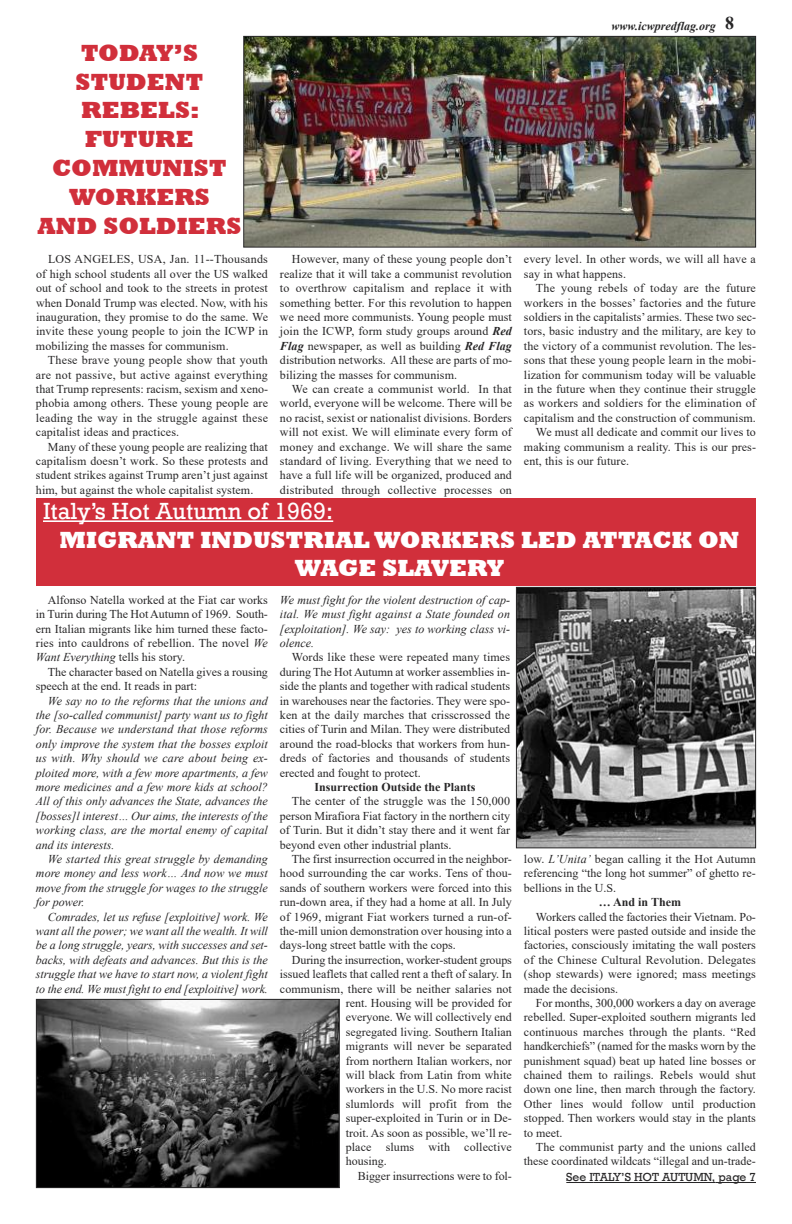
<style>
.page{position:relative;width:792px;height:1224px;background:#fff}
.page>*{position:absolute;margin:0;border:0;box-sizing:border-box;transform-origin:0 0}
.t1{font:800 24px/28.8px "Rockwell";color:#d12f3b;text-align:center}
.t2{font:800 24px/28.8px "Rockwell";color:#fff;text-align:center}
.t3{font:24px "Rockwell";color:#fff}
.t4{font:12px/14.4px "Times New Roman";letter-spacing:.01em;color:#272627;text-align:justify}
.t5{font:italic 12px/14.4px "Times New Roman";color:#272627;text-align:justify}
.t6{font:12px "Times New Roman";letter-spacing:-.01em;color:#272627}
.t7{font:700 12px "Times New Roman";color:#272627}
.t8{font:12px "Rockwell";color:#272627}
.t9{font:italic 700 12px "Times New Roman";color:#272627}
.s1{font-style:normal;font-size:18px}
.s2{font-weight:700;font-style:italic}
.s3{font-style:italic}
</style>
<div class="page">
<div style="left:36px;top:498px;width:720px;height:88px;background:#d12f3b"></div>
<hr style="left:43px;top:520px;width:290px;height:2px;background:#fff">
<img style="left:245px;top:38px;width:509px;height:207px">
<div style="left:243px;top:36px;width:513px;height:211px;border:1px solid #272627"></div>
<svg style="left:566px;top:1182px;width:27px;height:1px"></svg>
<hr style="left:593px;top:1182px;width:122px;height:1px;background:#272627">
<hr style="left:715px;top:1182px;width:41px;height:1px;background:#272627">
<img style="left:518px;top:589px;width:236px;height:257px">
<div style="left:516px;top:587px;width:240px;height:261px;border:1px solid #272627"></div>
<img style="left:38px;top:1001px;width:300px;height:185px">
<div style="left:36px;top:999px;width:304px;height:189px;border:1px solid #272627"></div>
<h1 class="t1" style="left:38px;top:38px;width:205px">TODAY’S<br>STUDENT<br>REBELS:<br>FUTURE<br>COMMUNIST<br>WORKERS<br>AND SOLDIERS</h1>
<p class="t4" style="left:36px;top:252px;width:234px;text-indent:12px">LOS ANGELES, USA, Jan. 11--Thousands of high school students all over the US walked out of school and took to the streets in protest when Donald Trump was elected. Now, with his inauguration, they promise to do the same. We invite these young people to join the ICWP in mobilizing the masses for communism.</p>
<p class="t4" style="left:36px;top:353px;width:234px;text-indent:12px">These brave young people show that youth are not passive, but active against everything that Trump represents: racism, sexism and xeno&shy;phobia among others. These young people are leading the way in the struggle against these capitalist ideas and practices.</p>
<p class="t4" style="left:36px;top:439px;width:234px;text-indent:12px">Many of these young people are realizing that capitalism doesn’t work. So these protests and student strikes against Trump aren’t just against him, but against the whole capitalist system.</p>
<p class="t9" style="left:612px;top:19px;width:124px">www.icwpredflag.org <span class="s1">8</span></p>
<p class="t4" style="left:280px;top:252px;width:234px;text-indent:12px">However, many of these young people don’t realize that it will take a communist revolution to overthrow capitalism and replace it with something better. For this revolution to happen we need more communists. Young people must join the ICWP, form study groups around <span class="s2">Red Flag</span> newspaper, as well as building <span class="s2">Red Flag </span>distribution networks. All these are parts of mo&shy;bilizing the masses for communism.</p>
<p class="t4" style="left:280px;top:382px;width:234px;text-indent:12px">We can create a communist world. In that world, everyone will be welcome. There will be no racist, sexist or nationalist divisions. Borders will not exist. We will eliminate every form of money and exchange. We will share the same standard of living. Everything that we need to have a full life will be organized, produced and distributed through collective processes on</p>
<p class="t4" style="left:524px;top:252px;width:234px">every level. In other words, we will all have a say in what happens.</p>
<p class="t4" style="left:536px;top:281px;width:222px">The young rebels of today are the future</p>
<p class="t4" style="left:524px;top:295px;width:233px">workers in the bosses’ factories and the future</p>
<p class="t4" style="left:524px;top:310px;width:234px">soldiers in the capitalists’ armies. These two sec-</p>
<p class="t4" style="left:524px;top:324px;width:233px">tors, basic industry and the military, are key to</p>
<p class="t4" style="left:524px;top:339px;width:234px">the victory of a communist revolution. The les-</p>
<p class="t4" style="left:524px;top:353px;width:234px">sons that these young people learn in the mobi-</p>
<p class="t4" style="left:524px;top:367px;width:234px">lization for communism today will be valuable</p>
<p class="t4" style="left:524px;top:382px;width:234px">in the future when they continue their struggle</p>
<p class="t4" style="left:524px;top:396px;width:233px">as workers and soldiers for the elimination of</p>
<p class="t4" style="left:524px;top:411px;width:233px">capitalism and the construction of communism.</p>
<p class="t4" style="left:536px;top:425px;width:221px">We must all dedicate and commit our lives to</p>
<p class="t4" style="left:524px;top:439px;width:234px">making communism a reality. This is our pres-</p>
<p class="t4" style="left:524px;top:454px;width:107px">ent, this is our future.</p>
<h1 class="t3" style="left:43px;top:496px;width:292px">Italy’s Hot Autumn of 1969:</h1>
<h1 class="t2" style="left:60px;top:525px;width:681px">MIGRANT INDUSTRIAL WORKERS LED ATTACK ON<br>WAGE SLAVERY</h1>
<p class="t4" style="left:36px;top:593px;width:234px;text-indent:12px">Alfonso Natella worked at the Fiat car works in Turin during The Hot Autumn of 1969. South&shy;ern Italian migrants like him turned these facto&shy;ries into cauldrons of rebellion. The novel <span class="s3">We Want Everything</span> tells his story.</p>
<p class="t4" style="left:36px;top:665px;width:233px;text-indent:12px">The character based on Natella gives a rousing speech at the end. It reads in part:</p>
<p class="t5" style="left:36px;top:693px;width:234px;text-indent:12px">We say no to the reforms that the unions and the [so-called communist] party want us to fight for. Because we understand that those reforms only improve the system that the bosses exploit us with. Why should we care about being ex&shy;ploited more, with a few more apartments, a few more medicines and a few more kids at school?<br>All of this only advances the State, advances the [bosses]l interest… Our aims, the interests of the working class, are the mortal enemy of capital and its interests.</p>
<p class="t5" style="left:36px;top:852px;width:234px;text-indent:12px">We started this great struggle by demanding more money and less work… And now we must move from the struggle for wages to the struggle for power.</p>
<p class="t5" style="left:36px;top:909px;width:234px;text-indent:12px">Comrades, let us refuse [exploitive] work. We want all the power; we want all the wealth. It will be a long struggle, years, with successes and set&shy;backs, with defeats and advances. But this is the struggle that we have to start now, a violent fight to the end. We must fight to end [exploitive] work.</p>
<p class="t5" style="left:280px;top:593px;width:232px">We must fight for the violent destruction of cap&shy;ital. We must fight against a State founded on [exploitation]. We say: yes to working class vi&shy;olence.</p>
<p class="t4" style="left:280px;top:650px;width:232px;text-indent:12px">Words like these were repeated many times during The Hot Autumn at worker assemblies in&shy;side the plants and together with radical students in warehouses near the factories. They were spo&shy;ken at the daily marches that crisscrossed the cities of Turin and Milan. They were distributed around the road-blocks that workers from hun&shy;dreds of factories and thousands of students erected and fought to protect.</p>
<p class="t7" style="left:315px;top:780px;width:162px">Insurrection Outside the Plants</p>
<p class="t4" style="left:280px;top:794px;width:232px;text-indent:12px">The center of the struggle was the 150,000 person Mirafiora Fiat factory in the northern city of Turin. But it didn’t stay there and it went far beyond even other industrial plants.</p>
<p class="t4" style="left:280px;top:852px;width:234px;text-indent:12px">The first insurrection occurred in the neighbor&shy;hood surrounding the car works. Tens of thou&shy;sands of southern workers were forced into this run-down area, if they had a home at all. In July of 1969, migrant Fiat workers turned a run-of&shy;the-mill union demonstration over housing into a days-long street battle with the cops.</p>
<p class="t6" style="left:292px;top:953px;width:221px">During the insurrection, worker-student groups</p>
<p class="t4" style="left:280px;top:967px;width:234px">issued leaflets that called rent a theft of salary. In</p>
<p class="t4" style="left:280px;top:981px;width:234px">communism, there will be neither salaries not</p>
<p class="t4" style="left:346px;top:996px;width:168px">rent. Housing will be provided for</p>
<p class="t4" style="left:346px;top:1010px;width:168px">everyone. We will collectively end</p>
<p class="t4" style="left:346px;top:1025px;width:168px">segregated living. Southern Italian</p>
<p class="t4" style="left:346px;top:1039px;width:168px">migrants will never be separated</p>
<p class="t4" style="left:346px;top:1053px;width:168px">from northern Italian workers, nor</p>
<p class="t4" style="left:346px;top:1068px;width:168px">will black from Latin from white</p>
<p class="t4" style="left:346px;top:1082px;width:168px">workers in the U.S. No more racist</p>
<p class="t4" style="left:346px;top:1097px;width:168px">slumlords will profit from the</p>
<p class="t4" style="left:346px;top:1111px;width:168px">super-exploited in Turin or in De-</p>
<p class="t4" style="left:346px;top:1125px;width:168px">troit. As soon as possible, we’ll re-</p>
<p class="t4" style="left:346px;top:1140px;width:168px">place slums with collective</p>
<p class="t4" style="left:346px;top:1154px;width:43px">housing.</p>
<p class="t4" style="left:358px;top:1169px;width:156px">Bigger insurrections were to fol-</p>
<p class="t4" style="left:524px;top:852px;width:233px">low. <span class="s3">L’Unita’</span> began calling it the Hot Autumn referencing “the long hot summer” of ghetto re&shy;bellions in the U.S.</p>
<p class="t7" style="left:599px;top:895px;width:84px">… And in Them</p>
<p class="t4" style="left:524px;top:909px;width:234px;text-indent:12px">Workers called the factories their Vietnam. Po&shy;litical posters were pasted outside and inside the factories, consciously imitating the wall posters of the Chinese Cultural Revolution. Delegates (shop stewards) were ignored; mass meetings made the decisions.</p>
<p class="t4" style="left:524px;top:996px;width:234px;text-indent:12px">For months, 300,000 workers a day on average rebelled. Super-exploited southern migrants led continuous marches through the plants. “Red handkerchiefs” (named for the masks worn by the punishment squad) beat up hated line bosses or chained them to railings. Rebels would shut down one line, then march through the factory.<br>Other lines would follow until production stopped. Then workers would stay in the plants to meet.</p>
<p class="t4" style="left:524px;top:1140px;width:234px;text-align:right">The communist party and the unions called these coordinated wildcats “illegal and un-trade-</p>
<p class="t8" style="left:566px;top:1170px;width:191px">See ITALY’S HOT AUTUMN, page 7</p>
</div>
